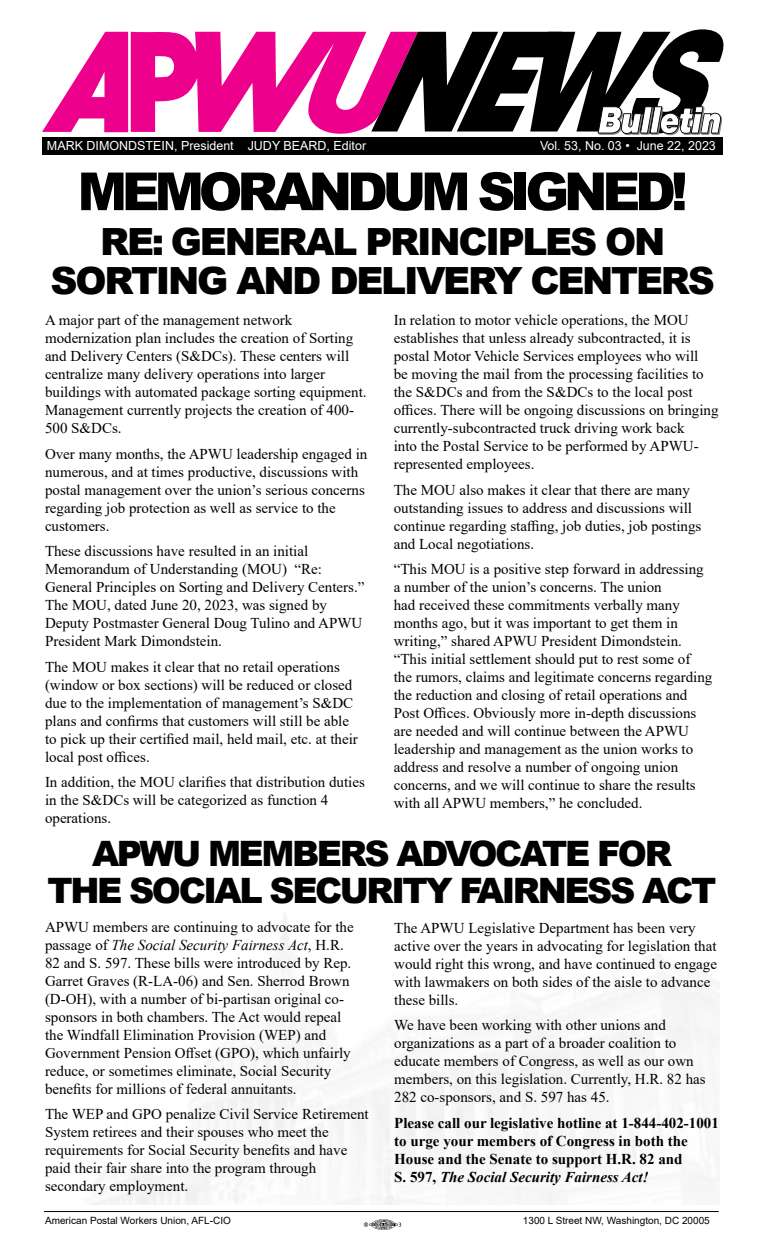
<style>
.page{position:relative;width:765px;height:1260px;background:#fff}
.page>*{position:absolute;margin:0;border:0;box-sizing:border-box;transform-origin:0 0}
.t1{font:900 52.5px "Arial";letter-spacing:-.1em;color:#000}
.t2{font:900 37.5px/38.8px "Arial";letter-spacing:-.06em;color:#000;text-align:center}
.t3{font:900 35px/37.5px "Arial";letter-spacing:-.07em;color:#000;text-align:center}
.t4{font:15px/18px "Times New Roman";color:#000}
.t5{font:700 15px/18px "Times New Roman";color:#000}
.t6{font:12.5px "Arial";color:#fff}
.t7{font:10px "Arial";color:#000}
.s1{font-style:italic}
</style>
<div class="page">
<svg style="left:364px;top:1219px;width:37px;height:11px"></svg>
<div style="left:42px;top:137px;width:680px;height:18px;background:#000"></div>
<svg style="left:42px;top:29px;width:681px;height:113px"></svg>
<hr style="left:44px;top:1211px;width:675px;height:1px;background:#000">
<p class="t6" style="left:47px;top:137px;width:321px">MARK DIMONDSTEIN, President JUDY BEARD, Editor</p>
<p class="t6" style="left:540px;top:137px;width:177px">Vol. 53, No. 03 • June 22, 2023</p>
<h1 class="t1" style="left:78px;top:153px;width:612px">MEMORANDUM SIGNED!</h1>
<h2 class="t2" style="left:51px;top:221px;width:666px">RE: GENERAL PRINCIPLES ON<br>SORTING AND DELIVERY CENTERS</h2>
<p class="t4" style="left:45px;top:311px;width:323px">A major part of the management network modernization plan includes the creation of Sorting and Delivery Centers (S&amp;DCs). These centers will centralize many delivery operations into larger buildings with automated package sorting equipment.<br>Management currently projects the creation of 400- 500 S&amp;DCs.</p>
<p class="t4" style="left:45px;top:444px;width:324px">Over many months, the APWU leadership engaged in numerous, and at times productive, discussions with postal management over the union’s serious concerns regarding job protection as well as service to the customers.</p>
<p class="t4" style="left:45px;top:542px;width:321px">These discussions have resulted in an initial Memorandum of Understanding (MOU) “Re:<br>General Principles on Sorting and Delivery Centers.” The MOU, dated June 20, 2023, was signed by Deputy Postmaster General Doug Tulino and APWU President Mark Dimondstein.</p>
<p class="t4" style="left:45px;top:657px;width:314px">The MOU makes it clear that no retail operations (window or box sections) will be reduced or closed due to the implementation of management’s S&amp;DC plans and confirms that customers will still be able to pick up their certified mail, held mail, etc. at their local post offices.</p>
<p class="t4" style="left:45px;top:773px;width:321px">In addition, the MOU clarifies that distribution duties in the S&amp;DCs will be categorized as function 4 operations.</p>
<p class="t4" style="left:394px;top:311px;width:326px">In relation to motor vehicle operations, the MOU establishes that unless already subcontracted, it is postal Motor Vehicle Services employees who will<br>be moving the mail from the processing facilities to the S&amp;DCs and from the S&amp;DCs to the local post offices. There will be ongoing discussions on bringing currently-subcontracted truck driving work back<br>into the Postal Service to be performed by APWU&shy;represented employees.</p>
<p class="t4" style="left:394px;top:480px;width:309px">The MOU also makes it clear that there are many outstanding issues to address and discussions will continue regarding staffing, job duties, job postings and Local negotiations.</p>
<p class="t4" style="left:394px;top:560px;width:320px">“This MOU is a positive step forward in addressing a number of the union’s concerns. The union<br>had received these commitments verbally many months ago, but it was important to get them in writing,” shared APWU President Dimondstein. “This initial settlement should put to rest some of the rumors, claims and legitimate concerns regarding the reduction and closing of retail operations and Post Offices. Obviously more in-depth discussions are needed and will continue between the APWU leadership and management as the union works to address and resolve a number of ongoing union concerns, and we will continue to share the results with all APWU members,” he concluded.</p>
<h3 class="t3" style="left:48px;top:833px;width:670px">APWU MEMBERS ADVOCATE FOR<br>THE SOCIAL SECURITY FAIRNESS ACT</h3>
<p class="t4" style="left:45px;top:917px;width:310px">APWU members are continuing to advocate for the passage of <span class="s1">The Social Security Fairness Act</span>, H.R.<br>82 and S. 597. These bills were introduced by Rep.<br>Garret Graves (R-LA-06) and Sen. Sherrod Brown (D-OH), with a number of bi-partisan original co&shy;sponsors in both chambers. The Act would repeal the Windfall Elimination Provision (WEP) and Government Pension Offset (GPO), which unfairly reduce, or sometimes eliminate, Social Security benefits for millions of federal annuitants.</p>
<p class="t4" style="left:45px;top:1105px;width:325px">The WEP and GPO penalize Civil Service Retirement System retirees and their spouses who meet the requirements for Social Security benefits and have paid their fair share into the program through secondary employment.</p>
<p class="t4" style="left:394px;top:918px;width:324px">The APWU Legislative Department has been very active over the years in advocating for legislation that would right this wrong, and have continued to engage with lawmakers on both sides of the aisle to advance these bills.</p>
<p class="t4" style="left:394px;top:1016px;width:313px">We have been working with other unions and organizations as a part of a broader coalition to educate members of Congress, as well as our own members, on this legislation. Currently, H.R. 82 has 282 co-sponsors, and S. 597 has 45.</p>
<p class="t5" style="left:394px;top:1113px;width:326px">Please call our legislative hotline at 1-844-402-1001 to urge your members of Congress in both the House and the Senate to support H.R. 82 and<br>S. 597, <span class="s1">The Social Security Fairness Act!</span></p>
<p class="t7" style="left:45px;top:1214px;width:187px">American Postal Workers Union, AFL-CIO</p>
<p class="t7" style="left:523px;top:1214px;width:188px">1300 L Street NW, Washington, DC 20005</p>
</div>
